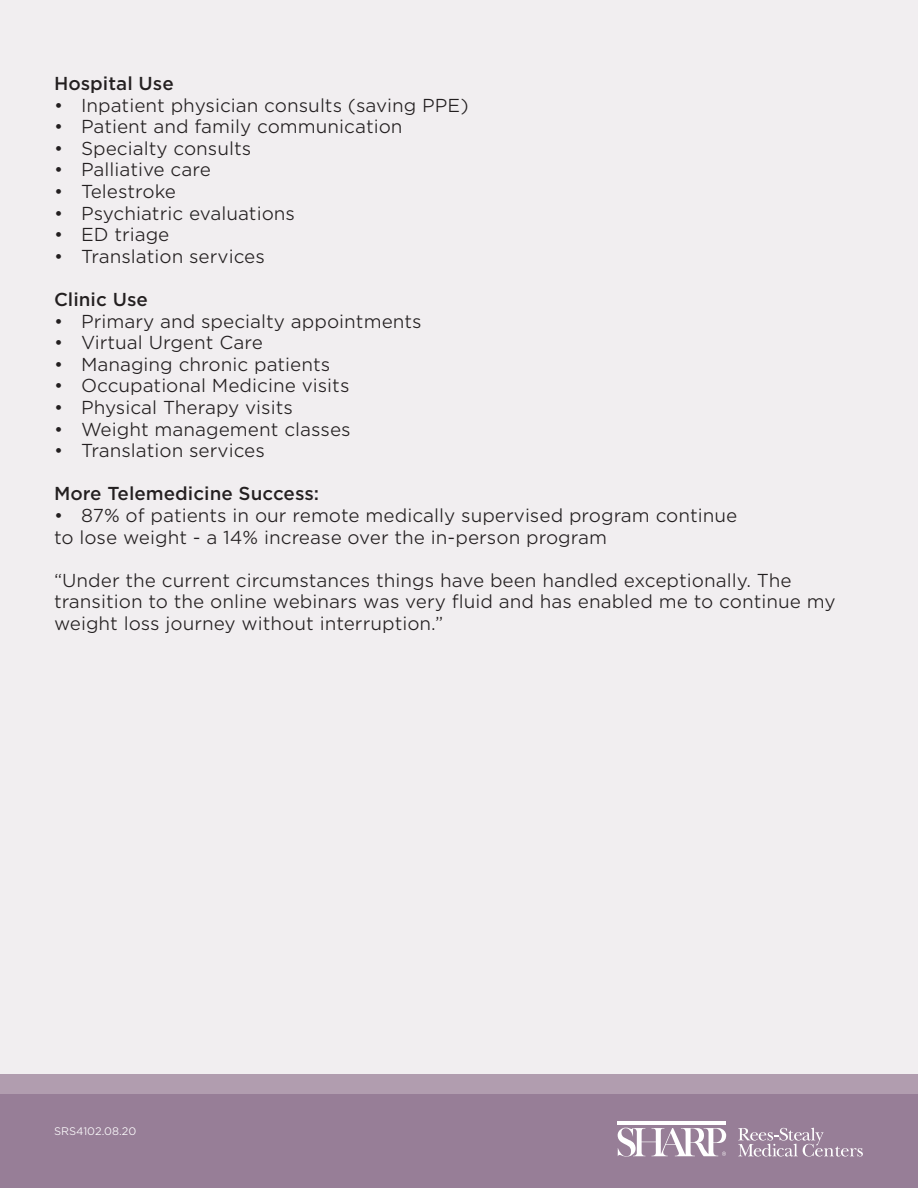
<style>
.page{position:relative;width:918px;height:1188px;background:#f1eef0}
.page>*{position:absolute;margin:0;border:0;box-sizing:border-box;transform-origin:0 0}
.t1{font:300 18px/21.6px "Gotham S Sm";color:#231f20}
.t2{font:500 18px "Gotham S Sm";color:#231f20}
.t3{font:300 10.5px "Gotham S Sm";color:#fff}
</style>
<div class="page">
<div style="left:0;top:1094px;width:918px;height:94px;background:#977e97"></div>
<hr style="left:617px;top:1122px;width:109px;height:3px;background:#fff">
<svg style="left:618px;top:1127px;width:108px;height:30px"></svg>
<svg style="left:738px;top:1128px;width:125px;height:29px"></svg>
<div style="left:0;top:1075px;width:918px;height:19px;background:#b19daf"></div>
<p class="t2" style="left:54px;top:71px;width:121px">Hospital Use</p>
<p class="t1" style="left:54px;top:94px;width:416px">• Inpatient physician consults (saving PPE)</p>
<p class="t1" style="left:54px;top:115px;width:350px">• Patient and family communication</p>
<p class="t1" style="left:54px;top:137px;width:199px">• Specialty consults</p>
<p class="t1" style="left:54px;top:159px;width:158px">• Palliative care</p>
<p class="t1" style="left:54px;top:180px;width:124px">• Telestroke</p>
<p class="t1" style="left:54px;top:202px;width:243px">• Psychiatric evaluations</p>
<p class="t1" style="left:54px;top:223px;width:117px">• ED triage</p>
<p class="t1" style="left:54px;top:245px;width:212px">• Translation services</p>
<p class="t2" style="left:54px;top:287px;width:95px">Clinic Use</p>
<p class="t1" style="left:54px;top:310px;width:369px">• Primary and specialty appointments</p>
<p class="t1" style="left:54px;top:331px;width:210px">• Virtual Urgent Care</p>
<p class="t1" style="left:54px;top:353px;width:278px">• Managing chronic patients</p>
<p class="t1" style="left:54px;top:375px;width:297px">• Occupational Medicine visits</p>
<p class="t1" style="left:54px;top:396px;width:240px">• Physical Therapy visits</p>
<p class="t1" style="left:54px;top:418px;width:298px">• Weight management classes</p>
<p class="t1" style="left:54px;top:439px;width:212px">• Translation services</p>
<p class="t2" style="left:54px;top:482px;width:267px">More Telemedicine Success:</p>
<p class="t1" style="left:54px;top:504px;width:685px">• 87% of patients in our remote medically supervised program continue</p>
<p class="t1" style="left:54px;top:526px;width:555px">to lose weight - a 14% increase over the in-person program</p>
<p class="t1" style="left:54px;top:569px;width:783px">“Under the current circumstances things have been handled exceptionally. The transition to the online webinars was very fluid and has enabled me to continue my weight loss journey without interruption.”</p>
<p class="t3" style="left:54px;top:1125px;width:84px">SRS4102.08.20</p>
</div>
